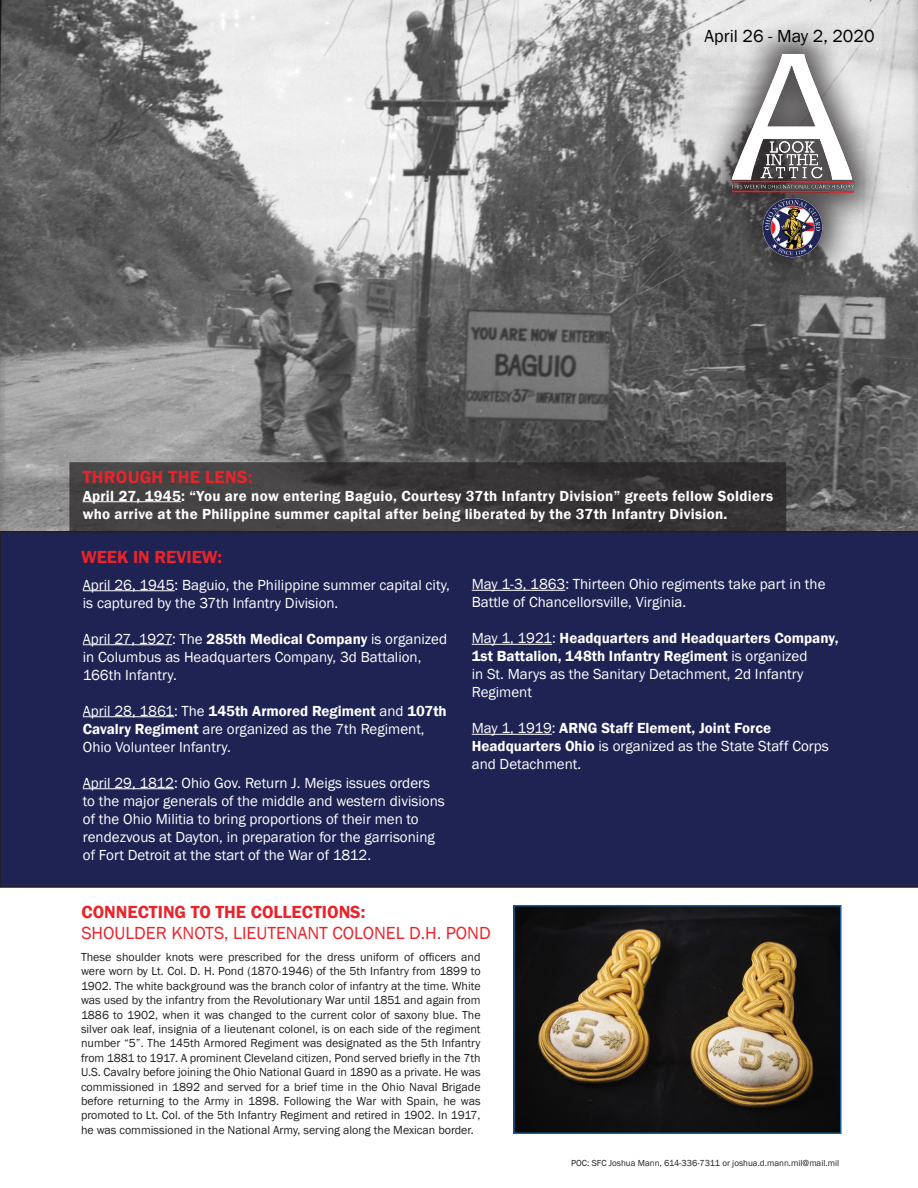
<style>
.page{position:relative;width:918px;height:1188px;background:#fff}
.page>*{position:absolute;margin:0;border:0;box-sizing:border-box;transform-origin:0 0}
.t1{font:600 18px "Franklin Gothic";color:#ea232a}
.t2{font:18px "Franklin Gothic";color:#ea232a}
.t3{font:18px "Franklin Gothic";color:#000}
.t4{font:600 18px "Franklin Gothic";letter-spacing:.02em;color:#ea232a}
.t5{font:15px/18px "Franklin Gothic";color:#fff}
.t6{font:600 15px/18px "Franklin Gothic";letter-spacing:.02em;color:#fff}
.t7{font:12px/14.4px "Franklin Gothic";color:#231f20;text-align:justify}
.t8{font:9px "Franklin Gothic";color:#231f20}
.s1{color:#d1232a}
.s2{font-weight:600}
</style>
<div class="page">
<img style="left:0;top:0;width:918px;height:531px">
<div style="left:70px;top:463px;width:715px;height:71px;background:linear-gradient(to right,#4a4848,#312e2f)"></div>
<div style="left:69px;top:462px;width:717px;height:72px;border:2px solid #231f20"></div>
<div style="left:0;top:531px;width:918px;height:357px;background:#1e2353"></div>
<hr style="left:83px;top:590px;width:92px;height:1px;background:#fff">
<hr style="left:83px;top:644px;width:89px;height:1px;background:#fff">
<hr style="left:83px;top:716px;width:91px;height:1px;background:#fff">
<hr style="left:83px;top:788px;width:91px;height:1px;background:#fff">
<hr style="left:83px;top:501px;width:98px;height:1px;background:#fff">
<hr style="left:472px;top:590px;width:93px;height:1px;background:#fff">
<hr style="left:472px;top:644px;width:80px;height:1px;background:#fff">
<hr style="left:472px;top:734px;width:80px;height:1px;background:#fff">
<div style="left:697px;top:18px;width:192px;height:275px;background:#231f20;opacity:.75"></div>
<img style="left:728px;top:43px;width:128px;height:223px">
<img style="left:516px;top:908px;width:323px;height:223px">
<div style="left:513px;top:905px;width:329px;height:229px;border:2px solid #175d9e"></div>
<p class="t3" style="left:705px;top:25px;width:171px">April 26 - May 2, 2020</p>
<p class="t4" style="left:83px;top:466px;width:172px">THROUGH THE LENS<span class="s1">:</span></p>
<p class="t6" style="left:83px;top:487px;width:692px">April 27, 1945: “You are now entering Baguio, Courtesy 37th Infantry Division” greets fellow Soldiers who arrive at the Philippine summer capital after being liberated by the 37th Infantry Division.</p>
<p class="t1" style="left:81px;top:546px;width:143px">WEEK IN REVIEW:</p>
<p class="t5" style="left:83px;top:576px;width:369px">April 26, 1945: Baguio, the Philippine summer capital city, is captured by the 37th Infantry Division.</p>
<p class="t5" style="left:83px;top:630px;width:366px">April 27, 1927: The <span class="s2">285th Medical Company</span> is organized in Columbus as Headquarters Company, 3d Battalion,<br>166th Infantry.</p>
<p class="t5" style="left:83px;top:702px;width:365px">April 28, 1861: The <span class="s2">145th Armored Regiment</span> and <span class="s2">107th<br>Cavalry Regiment</span> are organized as the 7th Regiment,<br>Ohio Volunteer Infantry.</p>
<p class="t5" style="left:83px;top:774px;width:363px">April 29, 1812: Ohio Gov. Return J. Meigs issues orders to the major generals of the middle and western divisions of the Ohio Militia to bring proportions of their men to rendezvous at Dayton, in preparation for the garrisoning of Fort Detroit at the start of the War of 1812.</p>
<p class="t5" style="left:472px;top:575px;width:355px">May 1-3, 1863: Thirteen Ohio regiments take part in the<br>Battle of Chancellorsville, Virginia.</p>
<p class="t5" style="left:472px;top:629px;width:368px">May 1, 1921: <span class="s2">Headquarters and Headquarters Company, 1st Battalion, 148th Infantry Regiment</span> is organized<br>in St. Marys as the Sanitary Detachment, 2d Infantry Regiment</p>
<p class="t5" style="left:472px;top:719px;width:358px">May 1, 1919: <span class="s2">ARNG Staff Element, Joint Force<br>Headquarters Ohio</span> is organized as the State Staff Corps and Detachment.</p>
<p class="t1" style="left:81px;top:900px;width:286px">CONNECTING TO THE COLLECTIONS:</p>
<p class="t2" style="left:81px;top:922px;width:411px">SHOULDER KNOTS, LIEUTENANT COLONEL D.H. POND</p>
<p class="t7" style="left:81px;top:950px;width:401px">These shoulder knots were prescribed for the dress uniform of officers and were worn by Lt. Col. D. H. Pond (1870-1946) of the 5th Infantry from 1899 to 1902. The white background was the branch color of infantry at the time. White was used by the infantry from the Revolutionary War until 1851 and again from 1886 to 1902, when it was changed to the current color of saxony blue. The silver oak leaf, insignia of a lieutenant colonel, is on each side of the regiment number “5”. The 145th Armored Regiment was designated as the 5th Infantry from 1881 to 1917. A prominent Cleveland citizen, Pond served briefly in the 7th U.S. Cavalry before joining the Ohio National Guard in 1890 as a private. He was commissioned in 1892 and served for a brief time in the Ohio Naval Brigade before returning to the Army in 1898. Following the War with Spain, he was promoted to Lt. Col. of the 5th Infantry Regiment and retired in 1902. In 1917, he was commissioned in the National Army, serving along the Mexican border.</p>
<p class="t8" style="left:571px;top:1158px;width:269px">POC: SFC Joshua Mann, 614-336-7311 or joshua.d.mann.mil@mail.mil</p>
</div>
